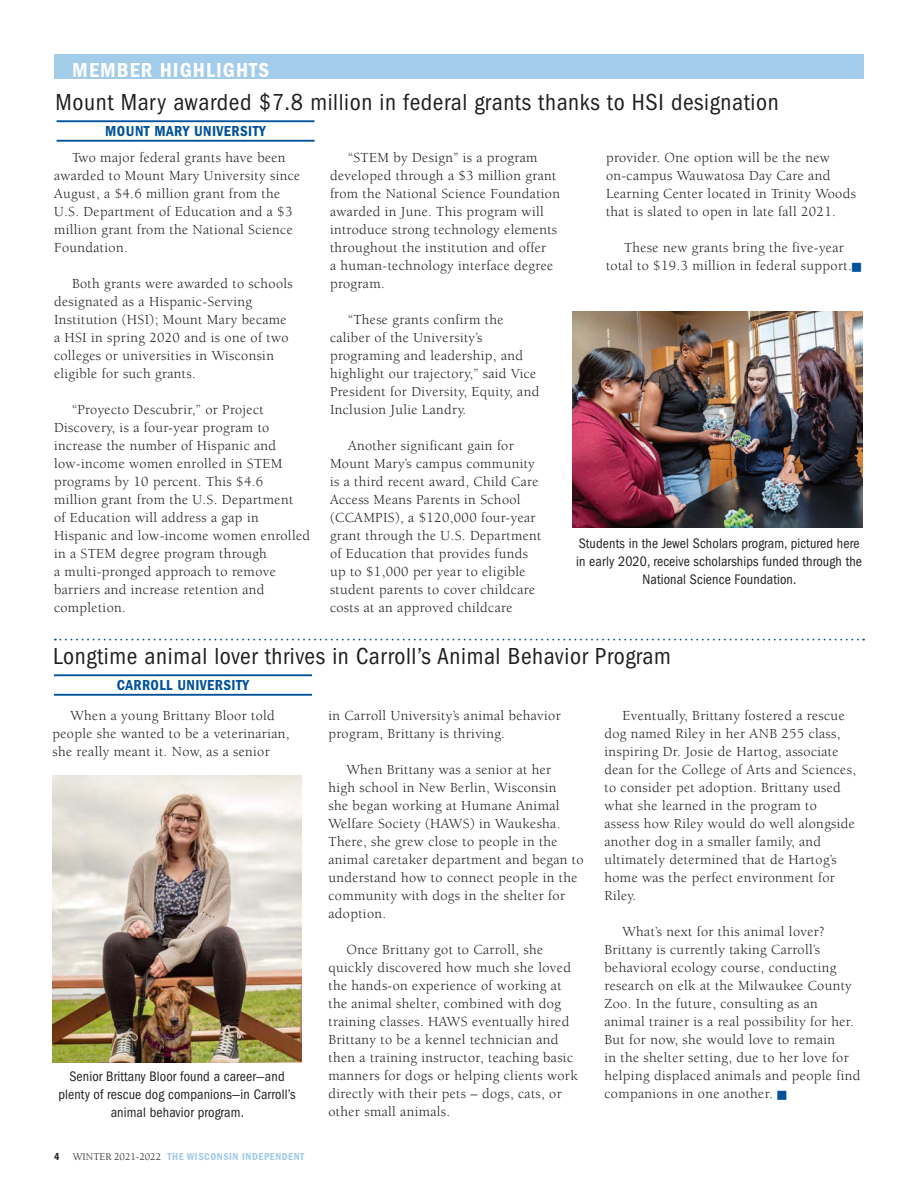
<style>
.page{position:relative;width:918px;height:1188px;background:#fff}
.page>*{position:absolute;margin:0;border:0;box-sizing:border-box;transform-origin:0 0}
.school_head{font:condensed 24px "ITC Franklin Gothic Std";letter-spacing:.025em;color:#231f20}
.section_head{font:21px "ITC Franklin Gothic Std Dm Cd";letter-spacing:.05em;color:#fff}
.school_tag{font:15px "ITC Franklin Gothic Std Dm Cd";letter-spacing:.03em;color:#01529a}
.continued_on{font:14.25px/18px "Berkeley Std";letter-spacing:.025em;color:#231f20}
.t1{font:condensed 14.25px/18px "ITC Franklin Gothic Std";letter-spacing:.01em;color:#231f20;text-align:center}
.t2{font:10.5px "ITC Franklin Gothic Std Dm Cd";letter-spacing:.05em;color:#a2cce9}
.t3{font:10.5px "ITC Franklin Gothic Std Dm Cd";color:#231f20}
.s1{font-family:"Berkeley Std";color:#231f20}
</style>
<div class="page">
<div style="left:54px;top:54px;width:810px;height:24px;background:#a2cce9"></div>
<svg style="left:55px;top:639px;width:809px;height:1px"></svg>
<hr style="left:57px;top:120px;width:258px;height:2px;background:#01529a">
<hr style="left:57px;top:140px;width:258px;height:2px;background:#01529a">
<hr style="left:54px;top:674px;width:258px;height:2px;background:#01529a">
<hr style="left:54px;top:694px;width:258px;height:2px;background:#01529a">
<img style="left:52px;top:776px;width:250px;height:286px">
<img style="left:572px;top:311px;width:290px;height:216px">
<p class="section_head" style="left:72px;top:58px;width:199px">MEMBER HIGHLIGHTS</p>
<p class="school_head" style="left:56px;top:89px;width:725px">Mount Mary awarded $7.8 million in federal grants thanks to HSI designation</p>
<p class="school_tag" style="left:105px;top:123px;width:162px">MOUNT MARY UNIVERSITY</p>
<p class="continued_on" style="left:54px;top:149px;width:248px;text-indent:18px">Two major federal grants have been awarded to Mount Mary University since August, a $4.6 million grant from the U.S. Department of Education and a $3 million grant from the National Science Foundation.</p>
<p class="continued_on" style="left:54px;top:275px;width:240px;text-indent:18px">Both grants were awarded to schools designated as a Hispanic-Serving Institution (HSI); Mount Mary became a HSI in spring 2020 and is one of two colleges or universities in Wisconsin eligible for such grants.</p>
<p class="continued_on" style="left:54px;top:401px;width:258px;text-indent:18px">“Proyecto Descubrir,” or Project Discovery, is a four-year program to increase the number of Hispanic and low-income women enrolled in STEM programs by 10 percent. This $4.6<br>million grant from the U.S. Department<br>of Education will address a gap in Hispanic and low-income women enrolled in a STEM degree program through<br>a multi-pronged approach to remove barriers and increase retention and completion.</p>
<p class="continued_on" style="left:330px;top:149px;width:232px;text-indent:18px">“STEM by Design” is a program developed through a $3 million grant from the National Science Foundation awarded in June. This program will introduce strong technology elements throughout the institution and offer<br>a human-technology interface degree program.</p>
<p class="continued_on" style="left:330px;top:311px;width:211px;text-indent:18px">“These grants confirm the caliber of the University’s programing and leadership, and highlight our trajectory,” said Vice<br>President for Diversity, Equity, and<br>Inclusion Julie Landry.</p>
<p class="continued_on" style="left:330px;top:437px;width:213px;text-indent:18px">Another significant gain for<br>Mount Mary’s campus community is a third recent award, Child Care<br>Access Means Parents in School (CCAMPIS), a $120,000 four-year grant through the U.S. Department of Education that provides funds up to $1,000 per year to eligible student parents to cover childcare costs at an approved childcare</p>
<p class="continued_on" style="left:606px;top:149px;width:252px">provider. One option will be the new on-campus Wauwatosa Day Care and Learning Center located in Trinity Woods that is slated to open in late fall 2021.</p>
<p class="continued_on" style="left:606px;top:239px;width:247px;text-indent:18px">These new grants bring the five-year total to $19.3 million in federal support.</p>
<p class="t1" style="left:576px;top:534px;width:287px">Students in the Jewel Scholars program, pictured here in early 2020, receive scholarships funded through the<br>National Science Foundation.</p>
<p class="school_head" style="left:53px;top:643px;width:619px">Longtime animal lover thrives in Carroll’s Animal Behavior Program</p>
<p class="school_tag" style="left:117px;top:677px;width:134px">CARROLL UNIVERSITY</p>
<p class="continued_on" style="left:53px;top:707px;width:239px;text-indent:18px">When a young Brittany Bloor told people she wanted to be a veterinarian, she really meant it. Now, as a senior</p>
<p class="continued_on" style="left:328px;top:707px;width:234px">in Carroll University’s animal behavior program, Brittany is thriving.</p>
<p class="continued_on" style="left:328px;top:761px;width:257px;text-indent:18px">When Brittany was a senior at her<br>high school in New Berlin, Wisconsin<br>she began working at Humane Animal Welfare Society (HAWS) in Waukesha.<br>There, she grew close to people in the animal caretaker department and began to understand how to connect people in the community with dogs in the shelter for adoption.</p>
<p class="continued_on" style="left:328px;top:941px;width:251px;text-indent:18px">Once Brittany got to Carroll, she quickly discovered how much she loved the hands-on experience of working at the animal shelter, combined with dog training classes. HAWS eventually hired Brittany to be a kennel technician and then a training instructor, teaching basic manners for dogs or helping clients work directly with their pets – dogs, cats, or other small animals.</p>
<p class="t1" style="left:58px;top:1068px;width:239px">Senior Brittany Bloor found a career—and plenty of rescue dog companions—in Carroll’s animal behavior program.</p>
<p class="t3" style="left:54px;top:1151px;width:7px">4</p>
<p class="t2" style="left:73px;top:1151px;width:233px"><span class="s1">WINTER 2021-2022</span> THE WISCONSIN INDEPENDENT</p>
<p class="continued_on" style="left:605px;top:707px;width:253px;text-indent:18px">Eventually, Brittany fostered a rescue dog named Riley in her ANB 255 class, inspiring Dr. Josie de Hartog, associate dean for the College of Arts and Sciences, to consider pet adoption. Brittany used what she learned in the program to<br>assess how Riley would do well alongside another dog in a smaller family, and ultimately determined that de Hartog’s home was the perfect environment for Riley.</p>
<p class="continued_on" style="left:605px;top:923px;width:257px;text-indent:18px">What’s next for this animal lover?<br>Brittany is currently taking Carroll’s behavioral ecology course, conducting research on elk at the Milwaukee County Zoo. In the future, consulting as an animal trainer is a real possibility for her.<br>But for now, she would love to remain<br>in the shelter setting, due to her love for helping displaced animals and people find companions in one another.</p>
</div>
